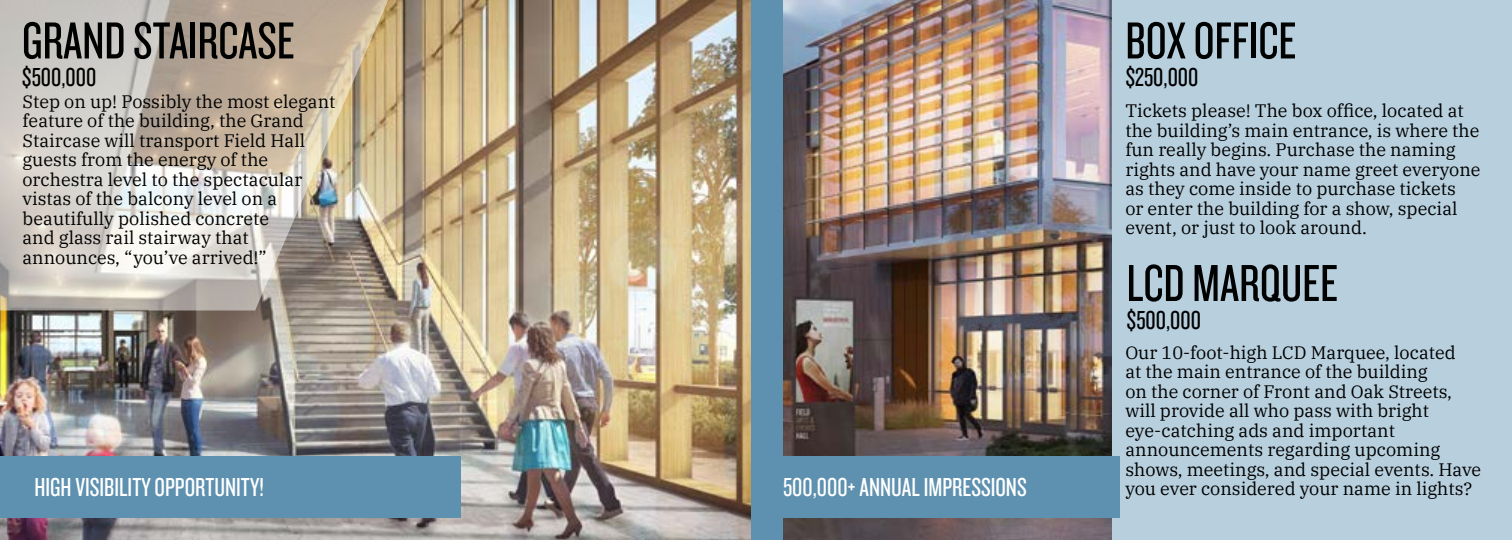
<style>
.page{position:relative;width:1512px;height:540px;background:#fff}
.page>*{position:absolute;margin:0;border:0;box-sizing:border-box;transform-origin:0 0}
.t1{font:54px "Knockout HTF28 Junior Featherwt";color:#000101}
.t2{font:27px "Knockout HTF28 Junior Featherwt";color:#fff}
.t3{font:27px "Knockout HTF28 Junior Featherwt";color:#000}
.t4{font:18px/19.5px "IBM Plex Serif";color:#000}
.t5{font:18px/19.5px "IBM Plex Serif";color:#000101}
</style>
<div class="page">
<img style="left:0;top:0;width:752px;height:540px">
<svg style="left:0;top:0;width:394px;height:310px"></svg>
<div style="left:1112px;top:0;width:400px;height:540px;background:#b8d0de"></div>
<img style="left:783px;top:0;width:329px;height:540px">
<div style="left:770px;top:456px;width:350px;height:62px;background:#5e90af"></div>
<div style="left:0;top:456px;width:460px;height:62px;background:#5e90af"></div>
<div style="left:752px;top:0;width:31px;height:540px;background:#5e90af"></div>
<h1 class="t1" style="left:22px;top:14px;width:274px">GRAND STAIRCASE</h1>
<h2 class="t3" style="left:22px;top:64px;width:76px">$500,000</h2>
<h1 class="t1" style="left:1125px;top:14px;width:172px">BOX OFFICE</h1>
<h2 class="t3" style="left:1125px;top:64px;width:75px">$250,000</h2>
<p class="t5" style="left:22px;top:90px;width:315px">Step on up! Possibly the most elegant feature of the building, the Grand<br>Staircase will transport Field Hall guests from the energy of the orchestra level to the spectacular vistas of the balcony level on a beautifully polished concrete<br>and glass rail stairway that announces, “you’ve arrived!”</p>
<p class="t4" style="left:1125px;top:100px;width:357px">Tickets please! The box office, located at the building’s main entrance, is where the fun really begins. Purchase the naming rights and have your name greet everyone as they come inside to purchase tickets<br>or enter the building for a show, special event, or just to look around.</p>
<h1 class="t1" style="left:1127px;top:256px;width:213px">LCD MARQUEE</h1>
<h2 class="t3" style="left:1127px;top:306px;width:76px">$500,000</h2>
<h2 class="t2" style="left:35px;top:473px;width:231px">HIGH VISIBILITY OPPORTUNITY!</h2>
<p class="t4" style="left:1125px;top:341px;width:357px">Our 10-foot-high LCD Marquee, located<br>at the main entrance of the building<br>on the corner of Front and Oak Streets, will provide all who pass with bright eye-catching ads and important announcements regarding upcoming shows, meetings, and special events. Have</p>
<h2 class="t2" style="left:783px;top:473px;width:245px">500,000+ ANNUAL IMPRESSIONS</h2>
<p class="t4" style="left:1125px;top:478px;width:349px">you ever considered your name in lights?</p>
</div>
